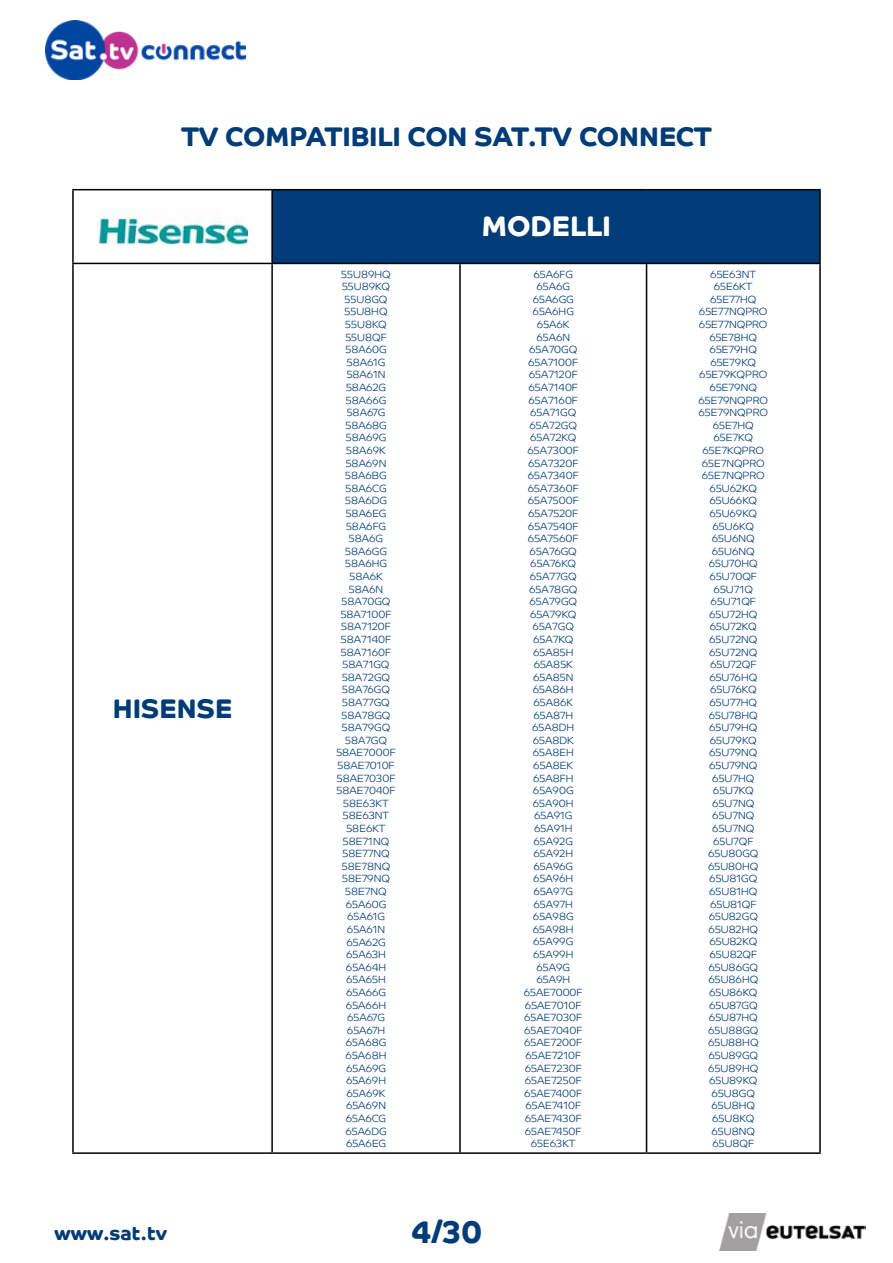
<style>
.page{position:relative;width:893px;height:1263px;background:#fff}
.page>*{position:absolute;margin:0;border:0;box-sizing:border-box;transform-origin:0 0}
.t1{font:700 31.5px "Co Headline";color:#003c78}
.t2{font:700 28.5px "Co Headline";color:#fff}
.t3{font:700 27px "Co Headline";color:#003c78}
.t4{font:700 19.5px "Co Headline";color:#003c78}
.t5{font:300 10.5px/12.6px "Co Headline";color:#003c78;text-align:center}
</style>
<div class="page">
<img style="left:719px;top:1213px;width:147px;height:37px">
<img style="left:46px;top:20px;width:199px;height:59px">
<div style="left:272px;top:190px;width:548px;height:73px;background:#003c78"></div>
<hr style="left:272px;top:189px;width:188px;height:1px;background:#000">
<hr style="left:460px;top:189px;width:186px;height:1px;background:#000">
<hr style="left:646px;top:189px;width:175px;height:1px;background:#000">
<hr style="left:819px;top:190px;width:2px;height:73px;background:#000">
<hr style="left:72px;top:264px;width:2px;height:888px;background:#000">
<hr style="left:272px;top:263px;width:188px;height:1px;background:#000">
<hr style="left:271px;top:264px;width:2px;height:888px;background:#000">
<hr style="left:460px;top:263px;width:186px;height:1px;background:#000">
<hr style="left:459px;top:264px;width:2px;height:888px;background:#000">
<hr style="left:646px;top:263px;width:175px;height:1px;background:#000">
<hr style="left:646px;top:264px;width:1px;height:888px;background:#000">
<hr style="left:819px;top:264px;width:2px;height:888px;background:#000">
<hr style="left:72px;top:1152px;width:200px;height:2px;background:#000">
<hr style="left:272px;top:1152px;width:188px;height:2px;background:#000">
<hr style="left:460px;top:1152px;width:186px;height:2px;background:#000">
<hr style="left:646px;top:1152px;width:175px;height:2px;background:#000">
<hr style="left:72px;top:190px;width:2px;height:73px;background:#000">
<hr style="left:72px;top:189px;width:200px;height:1px;background:#000">
<hr style="left:271px;top:190px;width:2px;height:73px;background:#000">
<hr style="left:72px;top:263px;width:200px;height:1px;background:#000">
<img style="left:98px;top:209px;width:150px;height:35px">
<h3 class="t3" style="left:181px;top:121px;width:532px">TV COMPATIBILI CON SAT.TV CONNECT</h3>
<h3 class="t3" style="left:113px;top:692px;width:121px">HISENSE</h3>
<h3 class="t4" style="left:55px;top:1222px;width:114px">www.sat.tv</h3>
<h2 class="t2" style="left:481px;top:210px;width:131px">MODELLI</h2>
<p class="t5" style="left:336px;top:268px;width:61px">55U89HQ<br>55U89KQ<br>55U8GQ<br>55U8HQ<br>55U8KQ<br>55U8QF<br>58A60G<br>58A61G<br>58A61N<br>58A62G<br>58A66G<br>58A67G<br>58A68G<br>58A69G<br>58A69K<br>58A69N<br>58A6BG<br>58A6CG<br>58A6DG<br>58A6EG<br>58A6FG<br>58A6G<br>58A6GG<br>58A6HG<br>58A6K<br>58A6N<br>58A70GQ<br>58A7100F<br>58A7120F<br>58A7140F<br>58A7160F<br>58A71GQ<br>58A72GQ<br>58A76GQ<br>58A77GQ<br>58A78GQ<br>58A79GQ<br>58A7GQ<br>58AE7000F<br>58AE7010F<br>58AE7030F<br>58AE7040F<br>58E63KT<br>58E63NT<br>58E6KT<br>58E71NQ<br>58E77NQ<br>58E78NQ<br>58E79NQ<br>58E7NQ<br>65A60G<br>65A61G<br>65A61N<br>65A62G<br>65A63H<br>65A64H<br>65A65H<br>65A66G<br>65A66H<br>65A67G<br>65A67H<br>65A68G<br>65A68H<br>65A69G<br>65A69H<br>65A69K<br>65A69N<br>65A6CG<br>65A6DG<br>65A6EG</p>
<p class="t5" style="left:524px;top:268px;width:60px">65A6FG<br>65A6G<br>65A6GG<br>65A6HG<br>65A6K<br>65A6N<br>65A70GQ<br>65A7100F<br>65A7120F<br>65A7140F<br>65A7160F<br>65A71GQ<br>65A72GQ<br>65A72KQ<br>65A7300F<br>65A7320F<br>65A7340F<br>65A7360F<br>65A7500F<br>65A7520F<br>65A7540F<br>65A7560F<br>65A76GQ<br>65A76KQ<br>65A77GQ<br>65A78GQ<br>65A79GQ<br>65A79KQ<br>65A7GQ<br>65A7KQ<br>65A85H<br>65A85K<br>65A85N<br>65A86H<br>65A86K<br>65A87H<br>65A8DH<br>65A8DK<br>65A8EH<br>65A8EK<br>65A8FH<br>65A90G<br>65A90H<br>65A91G<br>65A91H<br>65A92G<br>65A92H<br>65A96G<br>65A96H<br>65A97G<br>65A97H<br>65A98G<br>65A98H<br>65A99G<br>65A99H<br>65A9G<br>65A9H<br>65AE7000F<br>65AE7010F<br>65AE7030F<br>65AE7040F<br>65AE7200F<br>65AE7210F<br>65AE7230F<br>65AE7250F<br>65AE7400F<br>65AE7410F<br>65AE7430F<br>65AE7450F<br>65E63KT</p>
<p class="t5" style="left:699px;top:268px;width:71px">65E63NT<br>65E6KT<br>65E77HQ<br>65E77NQPRO<br>65E77NQPRO<br>65E78HQ<br>65E79HQ<br>65E79KQ<br>65E79KQPRO<br>65E79NQ<br>65E79NQPRO<br>65E79NQPRO<br>65E7HQ<br>65E7KQ<br>65E7KQPRO<br>65E7NQPRO<br>65E7NQPRO<br>65U62KQ<br>65U66KQ<br>65U69KQ<br>65U6KQ<br>65U6NQ<br>65U6NQ<br>65U70HQ<br>65U70QF<br>65U71Q<br>65U71QF<br>65U72HQ<br>65U72KQ<br>65U72NQ<br>65U72NQ<br>65U72QF<br>65U76HQ<br>65U76KQ<br>65U77HQ<br>65U78HQ<br>65U79HQ<br>65U79KQ<br>65U79NQ<br>65U79NQ<br>65U7HQ<br>65U7KQ<br>65U7NQ<br>65U7NQ<br>65U7NQ<br>65U7QF<br>65U80GQ<br>65U80HQ<br>65U81GQ<br>65U81HQ<br>65U81QF<br>65U82GQ<br>65U82HQ<br>65U82KQ<br>65U82QF<br>65U86GQ<br>65U86HQ<br>65U86KQ<br>65U87GQ<br>65U87HQ<br>65U88GQ<br>65U88HQ<br>65U89GQ<br>65U89HQ<br>65U89KQ<br>65U8GQ<br>65U8HQ<br>65U8KQ<br>65U8NQ<br>65U8QF</p>
<h1 class="t1" style="left:411px;top:1213px;width:73px">4/30</h1>
</div>
